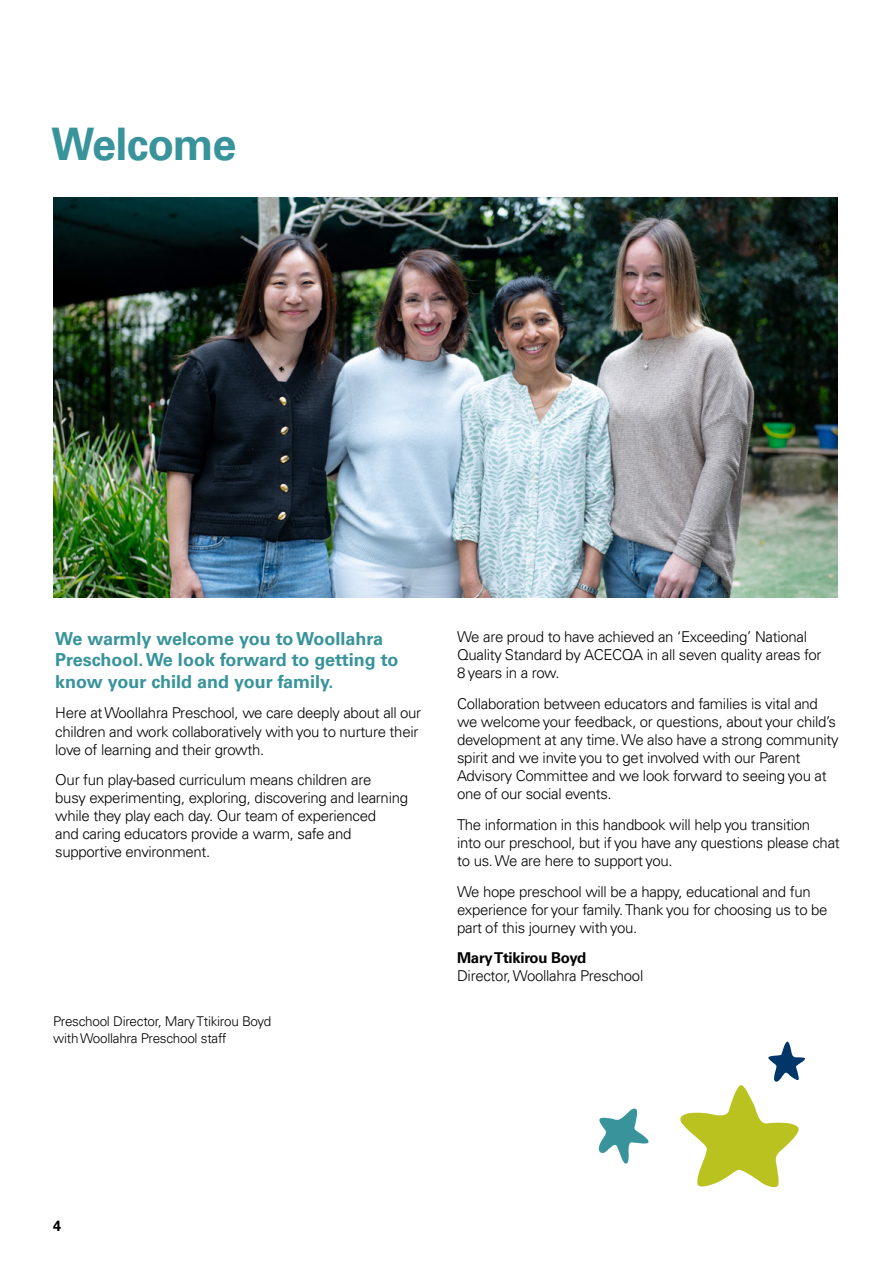
<style>
.page{position:relative;width:893px;height:1263px;background:#fff}
.page>*{position:absolute;margin:0;border:0;box-sizing:border-box;transform-origin:0 0}
.t1{font:700 45px "Univers LT Pro 65";letter-spacing:-.02em;color:#38939b;scale:.96 1}
.t2{font:700 18px/21.6px "Univers LT Pro 65";color:#38939b}
.t3{font:300 15px/18px "Univers LT Pro 45";letter-spacing:-.02em;color:#000}
.t4{font:700 15px "Univers LT Pro 65";letter-spacing:-.02em;color:#000}
.t5{font:700 15px "Univers LT Pro 65";letter-spacing:-.02em;color:#000;scale:.96 1}
.t6{font:300 13.5px/16.2px "Univers LT Pro 45";letter-spacing:-.02em;color:#000}
</style>
<div class="page">
<img style="left:53px;top:198px;width:785px;height:399px">
<svg style="left:598px;top:1108px;width:51px;height:56px"></svg>
<svg style="left:680px;top:1042px;width:125px;height:146px"></svg>
<h1 class="t1" style="left:51px;top:113px;width:195px">Welcome</h1>
<p class="t2" style="left:55px;top:626px;width:345px">We warmly welcome you to Woollahra<br>Preschool. We look forward to getting to know your child and your family.</p>
<p class="t3" style="left:55px;top:704px;width:367px">Here at Woollahra Preschool, we care deeply about all our children and work collaboratively with you to nurture their love of learning and their growth.</p>
<p class="t3" style="left:55px;top:770px;width:354px">Our fun play-based curriculum means children are<br>busy experimenting, exploring, discovering and learning while they play each day. Our team of experienced<br>and caring educators provide a warm, safe and supportive environment.</p>
<p class="t6" style="left:53px;top:1013px;width:220px">Preschool Director, Mary Ttikirou Boyd with Woollahra Preschool staff</p>
<p class="t3" style="left:457px;top:628px;width:366px">We are proud to have achieved an ‘Exceeding’ National<br>Quality Standard by ACECQA in all seven quality areas for<br>8 years in a row.</p>
<p class="t3" style="left:457px;top:694px;width:383px">Collaboration between educators and families is vital and we welcome your feedback, or questions, about your child’s development at any time. We also have a strong community spirit and we invite you to get involved with our Parent Advisory Committee and we look forward to seeing you at one of our social events.</p>
<p class="t3" style="left:457px;top:815px;width:384px">The information in this handbook will help you transition<br>into our preschool, but if you have any questions please chat to us. We are here to support you.</p>
<p class="t3" style="left:457px;top:882px;width:372px">We hope preschool will be a happy, educational and fun experience for your family. Thank you for choosing us to be part of this journey with you.</p>
<p class="t4" style="left:457px;top:947px;width:131px">Mary Ttikirou Boyd</p>
<p class="t3" style="left:457px;top:967px;width:188px">Director, Woollahra Preschool</p>
<p class="t5" style="left:53px;top:1215px;width:10px">4</p>
</div>
